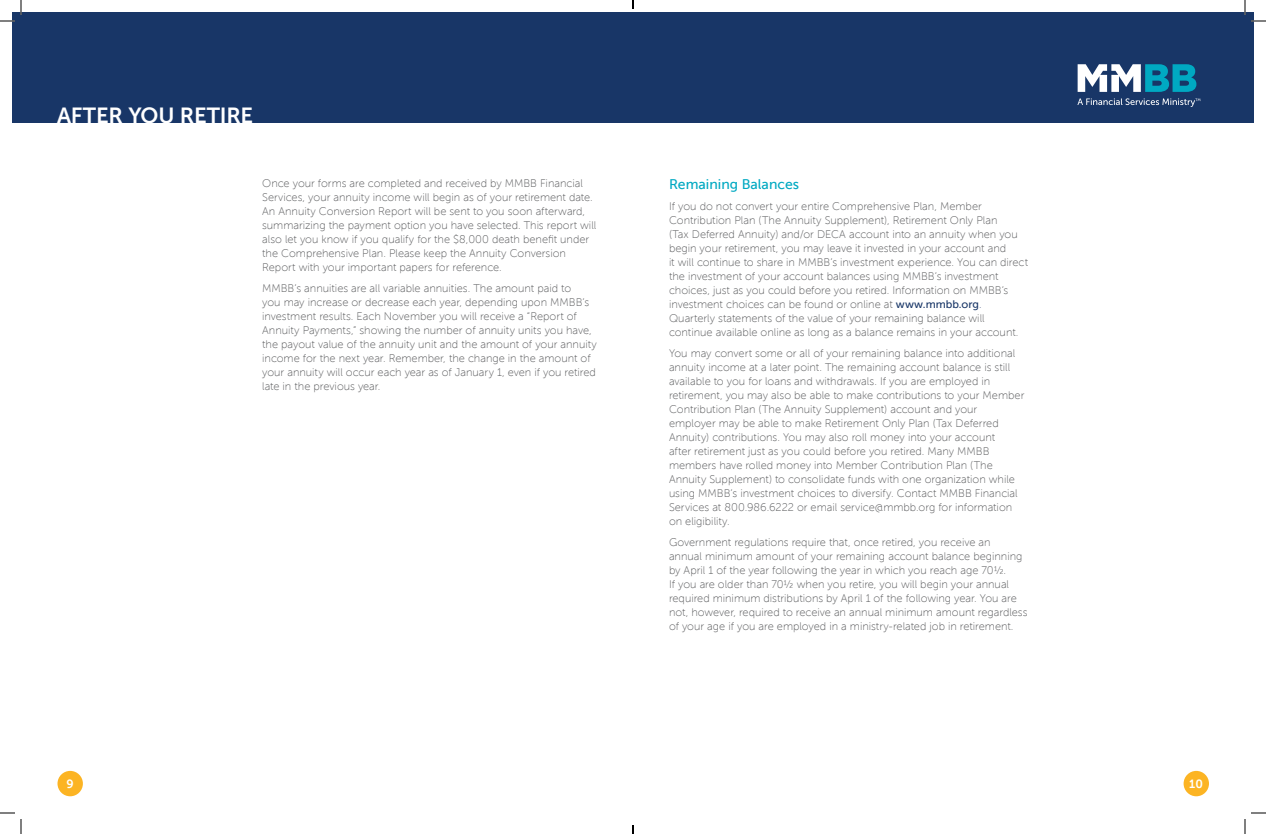
<style>
.page{position:relative;width:1266px;height:834px;background:#fff}
.page>*{position:absolute;margin:0;border:0;box-sizing:border-box;transform-origin:0 0}
.t1{font:22px "Museo Sans 700";letter-spacing:-.01em;color:#fff}
.t2{font:14px "Museo Sans 500";color:#00a9c2}
.t3{font:12px "Museo Sans 700";color:#fff}
.t4{font:11px/14px "Museo Sans 100";color:#57585a}
.s1{font-family:"Museo Sans 500";color:#183667}
.s2{color:#404f7b}
</style>
<div class="page">
<div style="left:12px;top:12px;width:1242px;height:111px;background:#183667"></div>
<svg style="left:1078px;top:64px;width:118px;height:28px"></svg>
<svg style="left:1077px;top:98px;width:123px;height:9px"></svg>
<div style="left:57px;top:771px;width:26px;height:25px;background:#fcb423;border-radius:50%"></div>
<div style="left:1184px;top:771px;width:25px;height:25px;background:#fcb423;border-radius:50%"></div>
<svg style="left:0;top:0;width:22px;height:22px"></svg>
<svg style="left:0;top:812px;width:22px;height:22px"></svg>
<svg style="left:1244px;top:0;width:22px;height:22px"></svg>
<svg style="left:1244px;top:812px;width:22px;height:22px"></svg>
<svg style="left:632px;top:0;width:2px;height:9px"></svg>
<svg style="left:632px;top:825px;width:2px;height:9px"></svg>
<h1 class="t1" style="left:57px;top:103px;width:198px">AFTER YOU RETIRE</h1>
<p class="t4" style="left:262px;top:177px;width:336px">Once your forms are completed and received by MMBB Financial Services, your annuity income will begin as of your retirement date.<br>An Annuity Conversion Report will be sent to you soon afterward, summarizing the payment option you have selected. This report will also let you know if you qualify for the $8,000 death benefit under the Comprehensive Plan. Please keep the Annuity Conversion Report with your important papers for reference.</p>
<p class="t4" style="left:262px;top:282px;width:336px">MMBB’s annuities are all variable annuities. The amount paid to<br>you may increase or decrease each year, depending upon MMBB’s investment results. Each November you will receive a “Report of Annuity Payments,” showing the number of annuity units you have, the payout value of the annuity unit and the amount of your annuity income for the next year. Remember, the change in the amount of your annuity will occur each year as of January 1, even if you retired late in the previous year.</p>
<p class="t2" style="left:669px;top:177px;width:132px">Remaining Balances</p>
<p class="t4" style="left:669px;top:200px;width:361px">If you do not convert your entire Comprehensive Plan, Member Contribution Plan (The Annuity Supplement), Retirement Only Plan<br>(Tax Deferred Annuity) and/or DECA account into an annuity when you begin your retirement, you may leave it invested in your account and<br>it will continue to share in MMBB’s investment experience. You can direct the investment of your account balances using MMBB’s investment choices, just as you could before you retired. Information on MMBB’s investment choices can be found or online at <span class="s1">www.mmbb.org</span><span class="s2">.<br></span>Quarterly statements of the value of your remaining balance will continue available online as long as a balance remains in your account.</p>
<p class="t4" style="left:669px;top:347px;width:357px">You may convert some or all of your remaining balance into additional annuity income at a later point. The remaining account balance is still available to you for loans and withdrawals. If you are employed in retirement, you may also be able to make contributions to your Member Contribution Plan (The Annuity Supplement) account and your employer may be able to make Retirement Only Plan (Tax Deferred Annuity) contributions. You may also roll money into your account<br>after retirement just as you could before you retired. Many MMBB members have rolled money into Member Contribution Plan (The Annuity Supplement) to consolidate funds with one organization while using MMBB’s investment choices to diversify. Contact MMBB Financial Services at 800.986.6222 or email service@mmbb.org for information on eligibility.</p>
<p class="t4" style="left:669px;top:536px;width:360px">Government regulations require that, once retired, you receive an<br>annual minimum amount of your remaining account balance beginning by April 1 of the year following the year in which you reach age 70½.<br>If you are older than 70½ when you retire, you will begin your annual required minimum distributions by April 1 of the following year. You are not, however, required to receive an annual minimum amount regardless of your age if you are employed in a ministry-related job in retirement.</p>
<p class="t3" style="left:67px;top:777px;width:9px">9</p>
<p class="t3" style="left:1189px;top:777px;width:15px">10</p>
</div>
